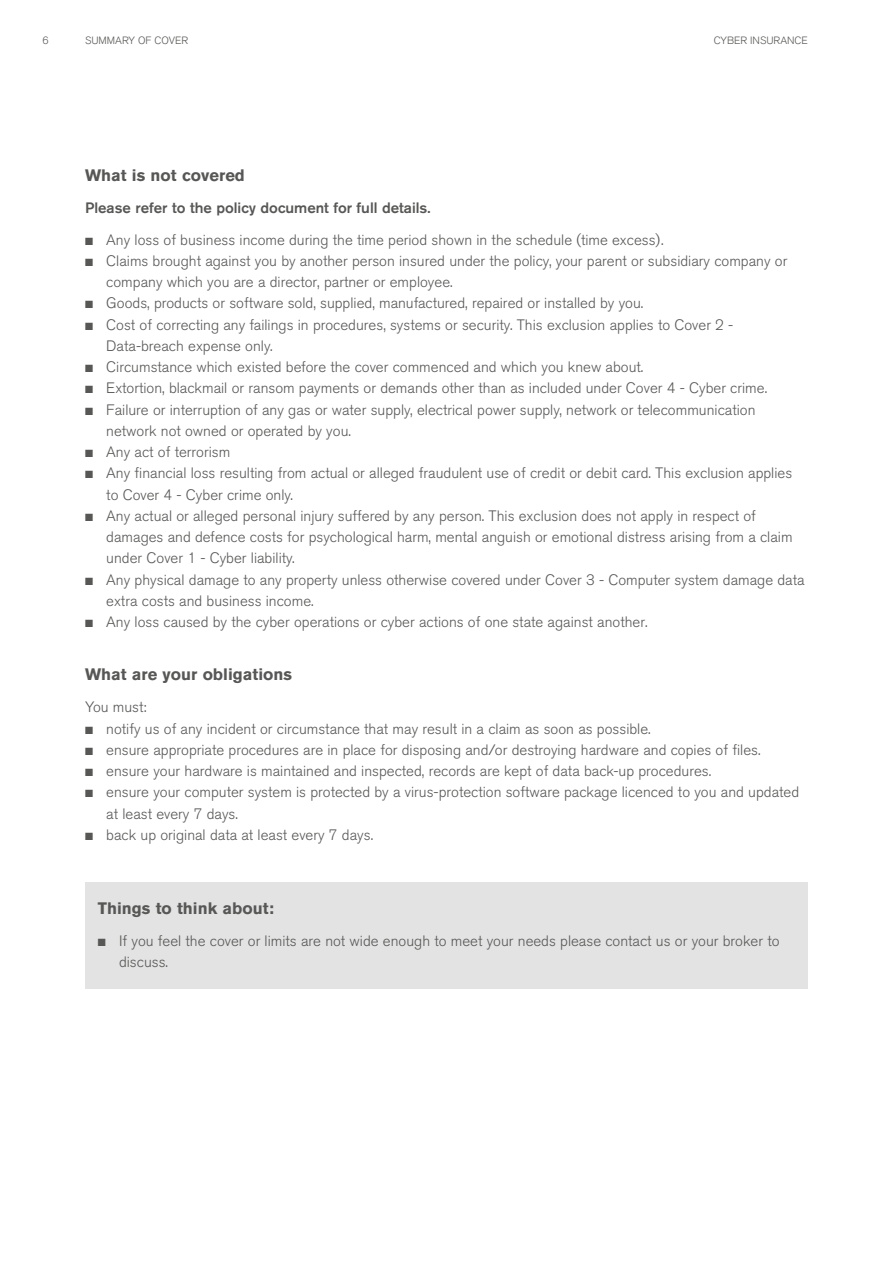
<style>
.page{position:relative;width:893px;height:1263px;background:#fff}
.page>*{position:absolute;margin:0;border:0;box-sizing:border-box;transform-origin:0 0}
.t1{font:700 16.5px "Akzidenz Grotesk BQ";color:#575756}
.t2{font:300 15px/21.3px "Akzidenz Grotesk BQ";color:#575756}
.t3{font:500 15px "Akzidenz Grotesk BQ";color:#575756}
.t4{font:300 10.5px "Akzidenz Grotesk BQ";color:#575756}
</style>
<div class="page">
<div style="left:85px;top:882px;width:723px;height:107px;background:#e3e3e3"></div>
<p class="t4" style="left:43px;top:34px;width:8px">6</p>
<p class="t4" style="left:85px;top:34px;width:105px">SUMMARY OF COVER</p>
<p class="t4" style="left:714px;top:34px;width:95px">CYBER INSURANCE</p>
<p class="t1" style="left:85px;top:165px;width:161px">What is not covered</p>
<p class="t3" style="left:85px;top:198px;width:347px">Please refer to the policy document for full details.</p>
<p class="t2" style="left:85px;top:229px;width:580px">■ Any loss of business income during the time period shown in the schedule (time excess).</p>
<p class="t2" style="left:106px;top:250px;width:683px;text-indent:-21px">■ Claims brought against you by another person insured under the policy, your parent or subsidiary company or company which you are a director, partner or employee.</p>
<p class="t2" style="left:85px;top:293px;width:560px">■ Goods, products or software sold, supplied, manufactured, repaired or installed by you.</p>
<p class="t2" style="left:106px;top:314px;width:629px;text-indent:-21px">■ Cost of correcting any failings in procedures, systems or security. This exclusion applies to Cover 2 -<br>Data-breach expense only.</p>
<p class="t2" style="left:85px;top:357px;width:560px">■ Circumstance which existed before the cover commenced and which you knew about.</p>
<p class="t2" style="left:85px;top:378px;width:684px">■ Extortion, blackmail or ransom payments or demands other than as included under Cover 4 - Cyber crime.</p>
<p class="t2" style="left:106px;top:399px;width:651px;text-indent:-21px">■ Failure or interruption of any gas or water supply, electrical power supply, network or telecommunication network not owned or operated by you.</p>
<p class="t2" style="left:85px;top:442px;width:147px">■ Any act of terrorism</p>
<p class="t2" style="left:106px;top:463px;width:687px;text-indent:-21px">■ Any financial loss resulting from actual or alleged fraudulent use of credit or debit card. This exclusion applies to Cover 4 - Cyber crime only.</p>
<p class="t2" style="left:106px;top:505px;width:688px;text-indent:-21px">■ Any actual or alleged personal injury suffered by any person. This exclusion does not apply in respect of damages and defence costs for psychological harm, mental anguish or emotional distress arising from a claim under Cover 1 - Cyber liability.</p>
<p class="t2" style="left:106px;top:569px;width:700px;text-indent:-21px">■ Any physical damage to any property unless otherwise covered under Cover 3 - Computer system damage data extra costs and business income.</p>
<p class="t2" style="left:85px;top:612px;width:564px">■ Any loss caused by the cyber operations or cyber actions of one state against another.</p>
<p class="t1" style="left:85px;top:665px;width:209px">What are your obligations</p>
<p class="t2" style="left:85px;top:697px;width:63px">You must:</p>
<p class="t2" style="left:85px;top:718px;width:567px">■ notify us of any incident or circumstance that may result in a claim as soon as possible.</p>
<p class="t2" style="left:85px;top:739px;width:677px">■ ensure appropriate procedures are in place for disposing and/or destroying hardware and copies of files.</p>
<p class="t2" style="left:85px;top:760px;width:628px">■ ensure your hardware is maintained and inspected, records are kept of data back-up procedures.</p>
<p class="t2" style="left:106px;top:782px;width:694px;text-indent:-21px">■ ensure your computer system is protected by a virus-protection software package licenced to you and updated at least every 7 days.</p>
<p class="t2" style="left:85px;top:824px;width:290px">■ back up original data at least every 7 days.</p>
<p class="t1" style="left:98px;top:899px;width:178px">Things to think about:</p>
<p class="t2" style="left:119px;top:931px;width:662px;text-indent:-21px">■ If you feel the cover or limits are not wide enough to meet your needs please contact us or your broker to discuss.</p>
</div>
